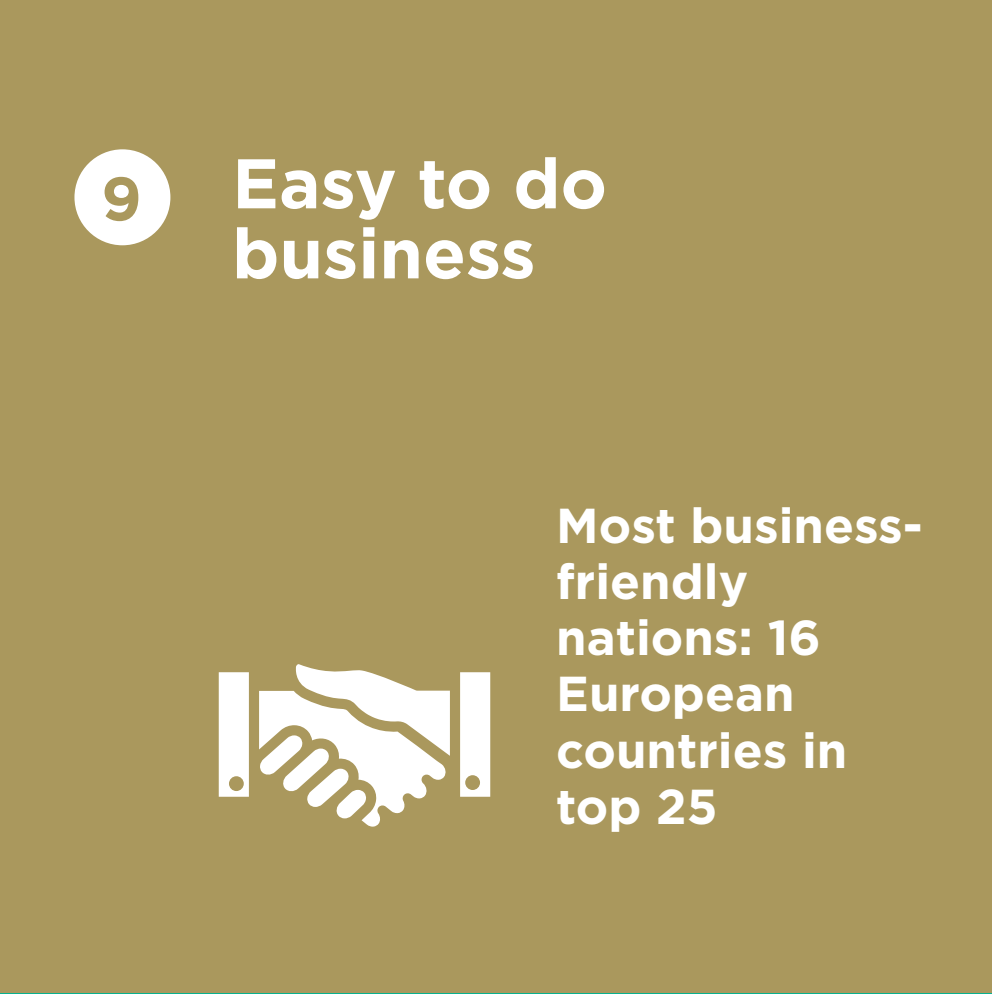
<style>
.page{position:relative;width:992px;height:994px;background:#fff}
.page>*{position:absolute;margin:0;border:0;box-sizing:border-box;transform-origin:0 0}
.t1{font:700 70px/70px "Gotham HTF";color:#fff}
.t2{font:700 61.25px "Gotham HTF";color:#aa985d}
.t3{font:700 49px/56px "Gotham HTF";color:#fff}
</style>
<div class="page">
<div style="left:0;top:0;width:992px;height:993px;background:#aa985d"></div>
<div style="left:74px;top:149px;width:96px;height:96px;background:#fff;border-radius:50%"></div>
<svg style="left:259px;top:664px;width:191px;height:162px"></svg>
<svg style="left:219px;top:672px;width:30px;height:124px"></svg>
<svg style="left:460px;top:672px;width:30px;height:124px"></svg>
<hr style="left:0;top:993px;width:992px;height:1px;background:#07b18f">
<p class="t2" style="left:101px;top:174px;width:42px">9</p>
<h1 class="t1" style="left:232px;top:152px;width:376px">Easy to do business</h1>
<p class="t3" style="left:556px;top:500px;width:368px">Most business&shy;friendly nations: 16<br>European countries in top 25</p>
</div>
